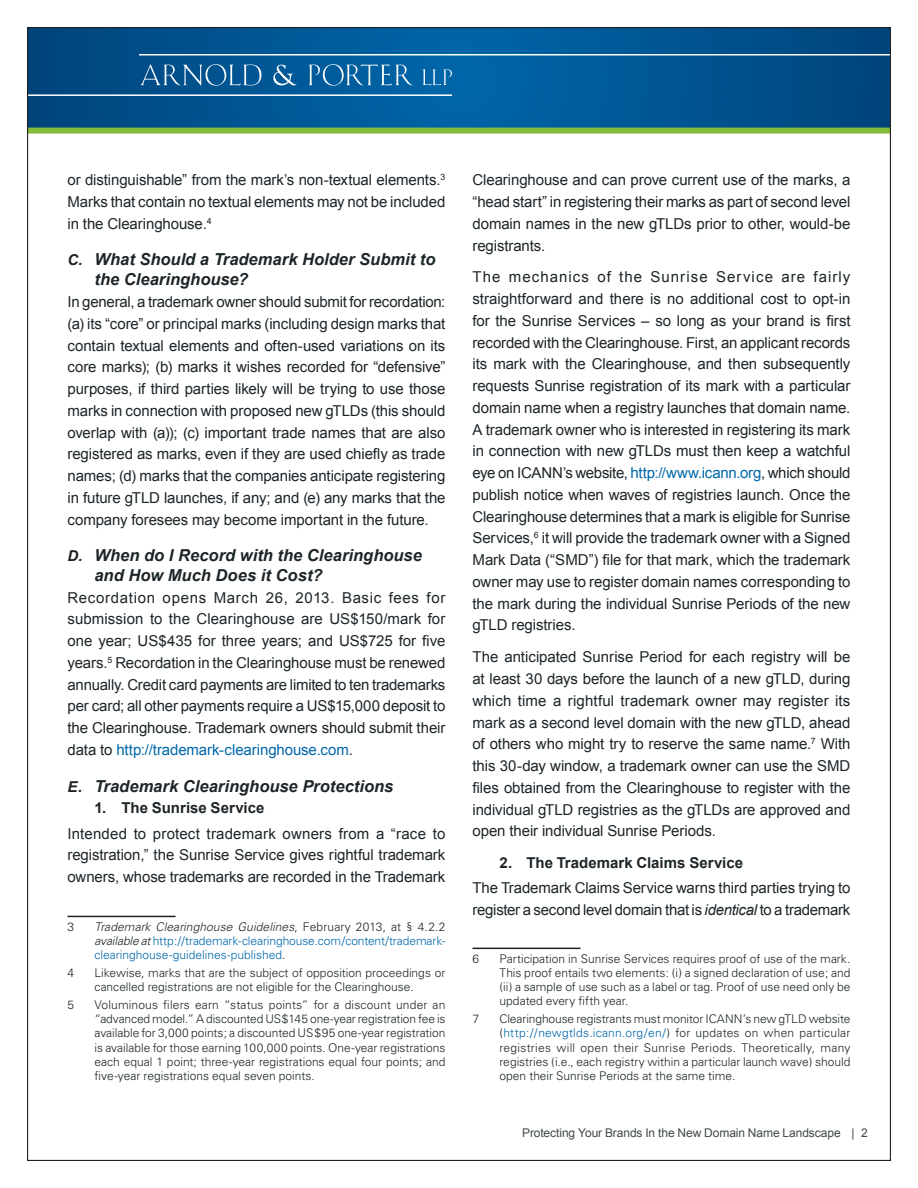
<style>
.page{position:relative;width:918px;height:1188px;background:#fff}
.page>*{position:absolute;margin:0;border:0;box-sizing:border-box;transform-origin:0 0}
.Headline_B__italic_A{font:italic 700 16.5px/19.8px "Arial";color:#1d2529}
.BodyText{font:15px/21.8px "Arial";letter-spacing:-.01em;color:#1d2529;text-align:justify}
.Footnote{font:15px/21.8px "Arial";letter-spacing:-.01em;color:#1d2529;text-align:justify}
.BulletPoints_Level_1{font:700 15px "Arial";color:#1d2529}
.Footnote-2{font:300 12px/14.2px "Univers";color:#1d2529;text-align:justify}
.Footnote-3{font:300 12px/14.2px "Univers";letter-spacing:-.005em;color:#0067aa;text-align:justify}
.t1{font:12px "Arial";letter-spacing:-.01em;color:#41484b}
.s1{font-size:15px;color:#231f20}
.s2{color:#0067aa}
.s3{font-style:italic;color:#1d2529}
.s4{color:#1d2529}
.s5{font-style:italic}
</style>
<div class="page">
<svg style="left:29px;top:29px;width:860px;height:99px;background:#005591"></svg>
<div style="left:28px;top:128px;width:862px;height:6px;background:#83bd3b"></div>
<hr style="left:139px;top:54px;width:752px;height:2px;background:#fff">
<hr style="left:27px;top:94px;width:425px;height:2px;background:#fff">
<svg style="left:140px;top:64px;width:121px;height:22px;background:#296d9f"></svg>
<svg style="left:273px;top:65px;width:23px;height:20px"></svg>
<svg style="left:423px;top:69px;width:29px;height:16px"></svg>
<svg style="left:309px;top:64px;width:104px;height:22px;background:#2c7aaf"></svg>
<hr style="left:68px;top:916px;width:108px;height:1px;background:#231f20">
<hr style="left:473px;top:948px;width:108px;height:1px;background:#231f20">
<p class="Footnote" style="left:68px;top:169px;width:379px">or distinguishable” from the mark’s non-textual elements.<sup>3<br></sup>Marks that contain no textual elements may not be included in the Clearinghouse.<sup>4</sup></p>
<p class="Headline_B__italic_A" style="left:94px;top:250px;width:343px;text-indent:-27px"><span class="s1">C.</span> What Should a Trademark Holder Submit to the Clearinghouse?</p>
<p class="BodyText" style="left:68px;top:291px;width:380px">In general, a trademark owner should submit for recordation: (a) its “core” or principal marks (including design marks that contain textual elements and often-used variations on its core marks); (b) marks it wishes recorded for “defensive” purposes, if third parties likely will be trying to use those marks in connection with proposed new gTLDs (this should overlap with (a)); (c) important trade names that are also registered as marks, even if they are used chiefly as trade names; (d) marks that the companies anticipate registering in future gTLD launches, if any; and (e) any marks that the company foresees may become important in the future.</p>
<p class="Headline_B__italic_A" style="left:94px;top:546px;width:329px;text-indent:-27px"><span class="s1">D.</span> When do I Record with the Clearinghouse and How Much Does it Cost?</p>
<p class="BodyText" style="left:68px;top:587px;width:379px">Recordation opens March 26, 2013. Basic fees for submission to the Clearinghouse are US$150/mark for one year; US$435 for three years; and US$725 for five years.<sup>5</sup> Recordation in the Clearinghouse must be renewed annually. Credit card payments are limited to ten trademarks per card; all other payments require a US$15,000 deposit to the Clearinghouse. Trademark owners should submit their data to <span class="s2">http://trademark-clearinghouse.com</span>.</p>
<p class="Headline_B__italic_A" style="left:68px;top:776px;width:327px"><span class="s1">E.</span> Trademark Clearinghouse Protections</p>
<p class="BulletPoints_Level_1" style="left:94px;top:798px;width:172px">1. The Sunrise Service</p>
<p class="BodyText" style="left:68px;top:823px;width:379px">Intended to protect trademark owners from a “race to registration,” the Sunrise Service gives rightful trademark owners, whose trademarks are recorded in the Trademark</p>
<p class="Footnote-2" style="left:68px;top:919px;width:8px">3</p>
<p class="Footnote-3" style="left:94px;top:919px;width:352px"><span class="s3">Trademark Clearinghouse Guidelines</span><span class="s4">, February 2013, at § 4.2.2 </span><span class="s3">available at</span> http://trademark-clearinghouse.com/content/trademark&shy;clearinghouse-guidelines-published<span class="s4">.</span></p>
<p class="Footnote-2" style="left:68px;top:965px;width:8px">4</p>
<p class="Footnote-2" style="left:94px;top:965px;width:352px">Likewise, marks that are the subject of opposition proceedings or cancelled registrations are not eligible for the Clearinghouse.</p>
<p class="Footnote-2" style="left:68px;top:997px;width:8px">5</p>
<p class="Footnote-2" style="left:94px;top:997px;width:353px">Voluminous filers earn “status points” for a discount under an “advanced model.” A discounted US$145 one-year registration fee is available for 3,000 points; a discounted US$95 one-year registration is available for those earning 100,000 points. One-year registrations each equal 1 point; three-year registrations equal four points; and five-year registrations equal seven points.</p>
<p class="Footnote" style="left:472px;top:169px;width:379px">Clearinghouse and can prove current use of the marks, a “head start” in registering their marks as part of second level domain names in the new gTLDs prior to other, would-be registrants.</p>
<p class="BodyText" style="left:472px;top:266px;width:380px">The mechanics of the Sunrise Service are fairly straightforward and there is no additional cost to opt-in for the Sunrise Services – so long as your brand is first recorded with the Clearinghouse. First, an applicant records its mark with the Clearinghouse, and then subsequently requests Sunrise registration of its mark with a particular domain name when a registry launches that domain name.<br>A trademark owner who is interested in registering its mark in connection with new gTLDs must then keep a watchful eye on ICANN’s website, <span class="s2">http://www.icann.org</span>, which should publish notice when waves of registries launch. Once the Clearinghouse determines that a mark is eligible for Sunrise Services,<sup>6</sup> it will provide the trademark owner with a Signed Mark Data (“SMD”) file for that mark, which the trademark owner may use to register domain names corresponding to the mark during the individual Sunrise Periods of the new gTLD registries.</p>
<p class="BodyText" style="left:472px;top:646px;width:380px">The anticipated Sunrise Period for each registry will be at least 30 days before the launch of a new gTLD, during which time a rightful trademark owner may register its mark as a second level domain with the new gTLD, ahead of others who might try to reserve the same name.<sup>7</sup> With this 30-day window, a trademark owner can use the SMD files obtained from the Clearinghouse to register with the individual gTLD registries as the gTLDs are approved and open their individual Sunrise Periods.</p>
<p class="BulletPoints_Level_1" style="left:500px;top:853px;width:245px">2. The Trademark Claims Service</p>
<p class="BodyText" style="left:473px;top:877px;width:379px">The Trademark Claims Service warns third parties trying to register a second level domain that is <span class="s5">identical</span> to a trademark</p>
<p class="Footnote-2" style="left:473px;top:951px;width:8px">6</p>
<p class="Footnote-2" style="left:500px;top:951px;width:353px">Participation in Sunrise Services requires proof of use of the mark.<br>This proof entails two elements: (i) a signed declaration of use; and (ii) a sample of use such as a label or tag. Proof of use need only be updated every fifth year.</p>
<p class="Footnote-2" style="left:473px;top:1012px;width:8px">7</p>
<p class="Footnote-2" style="left:500px;top:1012px;width:353px">Clearinghouse registrants must monitor ICANN’s new gTLD website (<span class="s2">http://newgtlds.icann.org/en/</span>) for updates on when particular registries will open their Sunrise Periods. Theoretically, many registries (i.e., each registry within a particular launch wave) should open their Sunrise Periods at the same time.</p>
<p class="t1" style="left:522px;top:1125px;width:320px">Protecting Your Brands In the New Domain Name Landscape</p>
<p class="t1" style="left:851px;top:1125px;width:18px">| 2</p>
</div>
